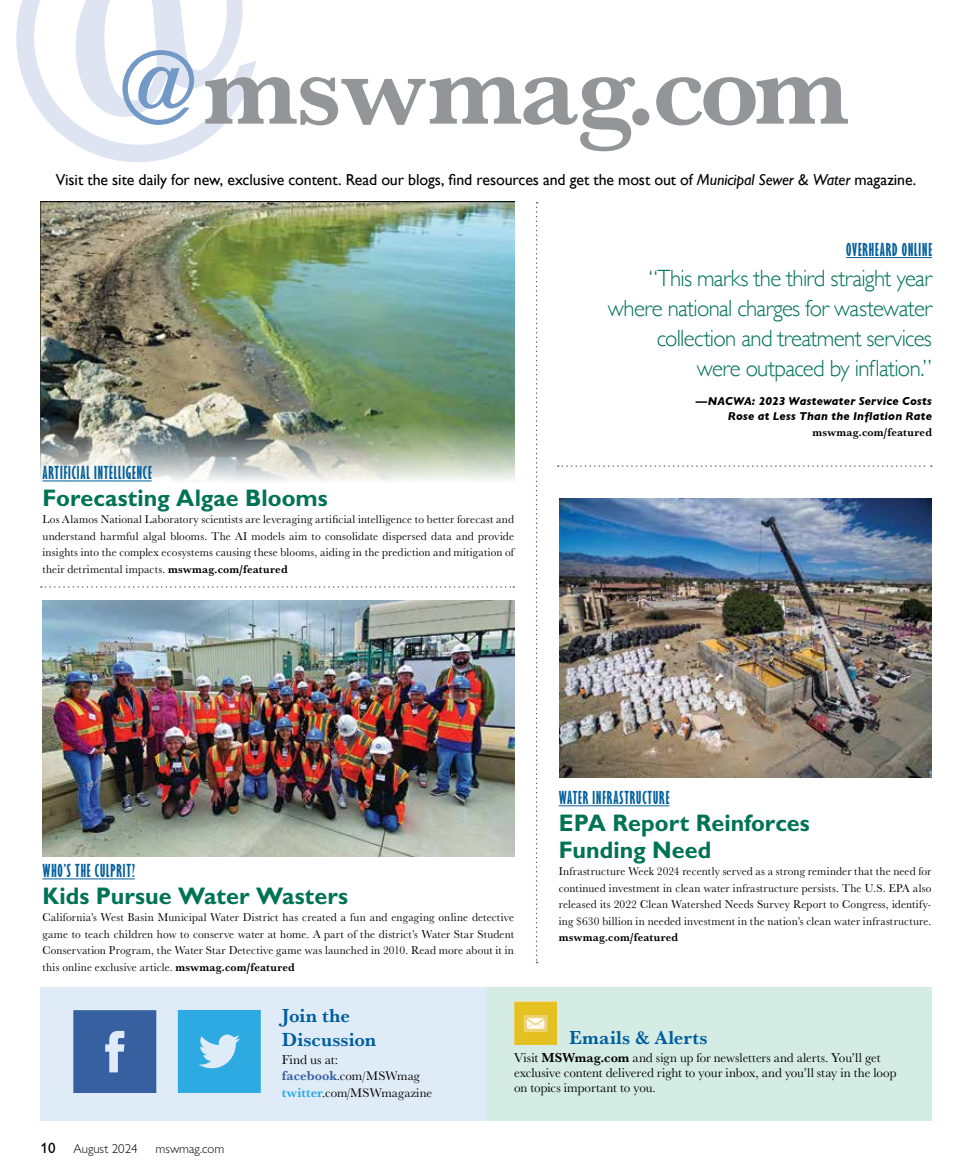
<style>
.page{position:relative;width:972px;height:1175px;background:#fff}
.page>*{position:absolute;margin:0;border:0;box-sizing:border-box;transform-origin:0 0}
.t1{font:700 110.85px "Baskerville URW";letter-spacing:-.02em;color:#939598}
.t2{font:700 24px/27px "Gill Sans";color:#007355}
.t3{font:300 23.4px/30px "Gill Sans";letter-spacing:-.025em;color:#007355;text-align:right}
.t4{font:700 19.5px/23.4px "Baskerville URW";letter-spacing:.01em;color:#005e9e}
.t5{font:700 16.5px "Gill Sans Nova Extra Cond";letter-spacing:.055em;color:#005e9e}
.t6{font:15.9px "Gill Sans";letter-spacing:-.01em;color:#000}
.t7{font:500 15px "Gill Sans Nova";color:#000}
.t8{font:13.35px "Baskerville URW";letter-spacing:.005em;color:#000}
.t9{font:13.2px/15px "Baskerville URW";letter-spacing:-.005em;color:#000}
.t10{font:12.9px/16.5px "Baskerville URW";letter-spacing:.005em;color:#000}
.t11{font:300 12.9px "Gill Sans Nova";color:#000}
.t12{font:11.7px/16.6px "Baskerville URW";letter-spacing:.015em;color:#000;text-align:justify}
.t13{font:italic 700 11.7px/15px "Gill Sans";letter-spacing:.02em;color:#000;text-align:right}
.t14{font:700 11.7px "Baskerville URW";letter-spacing:.02em;color:#000}
.s1{font-size:108.15px;color:#7399c6}
.s2{font-style:italic}
.s3{font-weight:700}
.s4{font-weight:700;font-size:13.5px;color:#3460a0}
.s5{font-weight:700;font-size:13.5px;color:#27aae1}
.s6{font-weight:700;font-size:13.5px}
</style>
<div class="page">
<div style="left:40px;top:987px;width:446px;height:133px;background:#e0ebf8"></div>
<div style="left:486px;top:987px;width:446px;height:133px;background:#d4ece3"></div>
<svg style="left:73px;top:1010px;width:83px;height:83px"></svg>
<img style="left:514px;top:1002px;width:43px;height:42px">
<svg style="left:178px;top:1010px;width:83px;height:82px"></svg>
<svg style="left:41px;top:586px;width:473px;height:1px"></svg>
<img style="left:41px;top:201px;width:473px;height:281px">
<hr style="left:42px;top:480px;width:110px;height:1px;background:#005e9e">
<img style="left:42px;top:601px;width:472px;height:255px">
<hr style="left:42px;top:878px;width:93px;height:1px;background:#005e9e">
<svg style="left:536px;top:202px;width:2px;height:761px"></svg>
<svg style="left:558px;top:465px;width:374px;height:2px"></svg>
<hr style="left:846px;top:257px;width:86px;height:1px;background:#005e9e">
<img style="left:560px;top:499px;width:372px;height:278px">
<hr style="left:559px;top:805px;width:110px;height:1px;background:#005e9e">
<h1 class="t1" style="left:116px;top:8px;width:735px"><span class="s1">@</span>mswmag.com</h1>
<h3 class="t6" style="left:56px;top:171px;width:862px">Visit the site daily for new, exclusive content. Read our blogs, find resources and get the most out of <span class="s2">Municipal Sewer &amp; Water</span> magazine.</h3>
<h3 class="t5" style="left:42px;top:463px;width:111px">ARTIFICIAL INTELLIGENCE</h3>
<h2 class="t2" style="left:42px;top:484px;width:287px">Forecasting Algae Blooms</h2>
<p class="t12" style="left:42px;top:510px;width:473px">Los Alamos National Laboratory scientists are leveraging artificial intelligence to better forecast and understand harmful algal blooms. The AI models aim to consolidate dispersed data and provide insights into the complex ecosystems causing these blooms, aiding in the prediction and mitigation of their detrimental impacts. <span class="s3">mswmag.com/featured</span></p>
<h3 class="t5" style="left:846px;top:239px;width:87px">OVERHEARD ONLINE</h3>
<h3 class="t3" style="left:608px;top:262px;width:326px">“This marks the third straight year where national charges for wastewater collection and treatment services were outpaced by inflation.”</h3>
<p class="t13" style="left:696px;top:393px;width:238px">—NACWA: 2023 Wastewater Service Costs<br>Rose at Less Than the Inflation Rate</p>
<p class="t14" style="left:812px;top:424px;width:121px">mswmag.com/featured</p>
<h3 class="t5" style="left:42px;top:860px;width:94px">WHO’S THE CULPRIT?</h3>
<h2 class="t2" style="left:42px;top:882px;width:307px">Kids Pursue Water Wasters</h2>
<p class="t12" style="left:42px;top:908px;width:473px">California’s West Basin Municipal Water District has created a fun and engaging online detective game to teach children how to conserve water at home. A part of the district’s Water Star Student Conservation Program, the Water Star Detective game was launched in 2010. Read more about it in this online exclusive article. <span class="s3">mswmag.com/featured</span></p>
<h3 class="t5" style="left:559px;top:787px;width:112px">WATER INFRASTRUCTURE</h3>
<h2 class="t2" style="left:559px;top:809px;width:253px">EPA Report Reinforces<br>Funding Need</h2>
<p class="t12" style="left:559px;top:862px;width:374px">Infrastructure Week 2024 recently served as a strong reminder that the need for continued investment in clean water infrastructure persists. The U.S. EPA also released its 2022 Clean Watershed Needs Survey Report to Congress, identify&shy;ing $630 billion in needed investment in the nation’s clean water infrastructure.</p>
<p class="t14" style="left:559px;top:929px;width:121px">mswmag.com/featured</p>
<p class="t7" style="left:40px;top:1139px;width:16px">10</p>
<p class="t11" style="left:73px;top:1141px;width:66px">August 2024</p>
<p class="t11" style="left:156px;top:1141px;width:70px">mswmag.com</p>
<h3 class="t4" style="left:282px;top:1003px;width:96px">Join the<br>Discussion</h3>
<p class="t8" style="left:282px;top:1050px;width:58px">Find us at:</p>
<p class="t10" style="left:282px;top:1067px;width:152px"><span class="s4">facebook</span>.com/MSWmag <span class="s5">twitter</span>.com/MSWmagazine</p>
<h3 class="t4" style="left:569px;top:1025px;width:140px">Emails &amp; Alerts</h3>
<p class="t9" style="left:514px;top:1050px;width:384px">Visit <span class="s6">MSWmag.com</span> and sign up for newsletters and alerts. You’ll get exclusive content delivered right to your inbox, and you’ll stay in the loop on topics important to you.</p>
</div>
